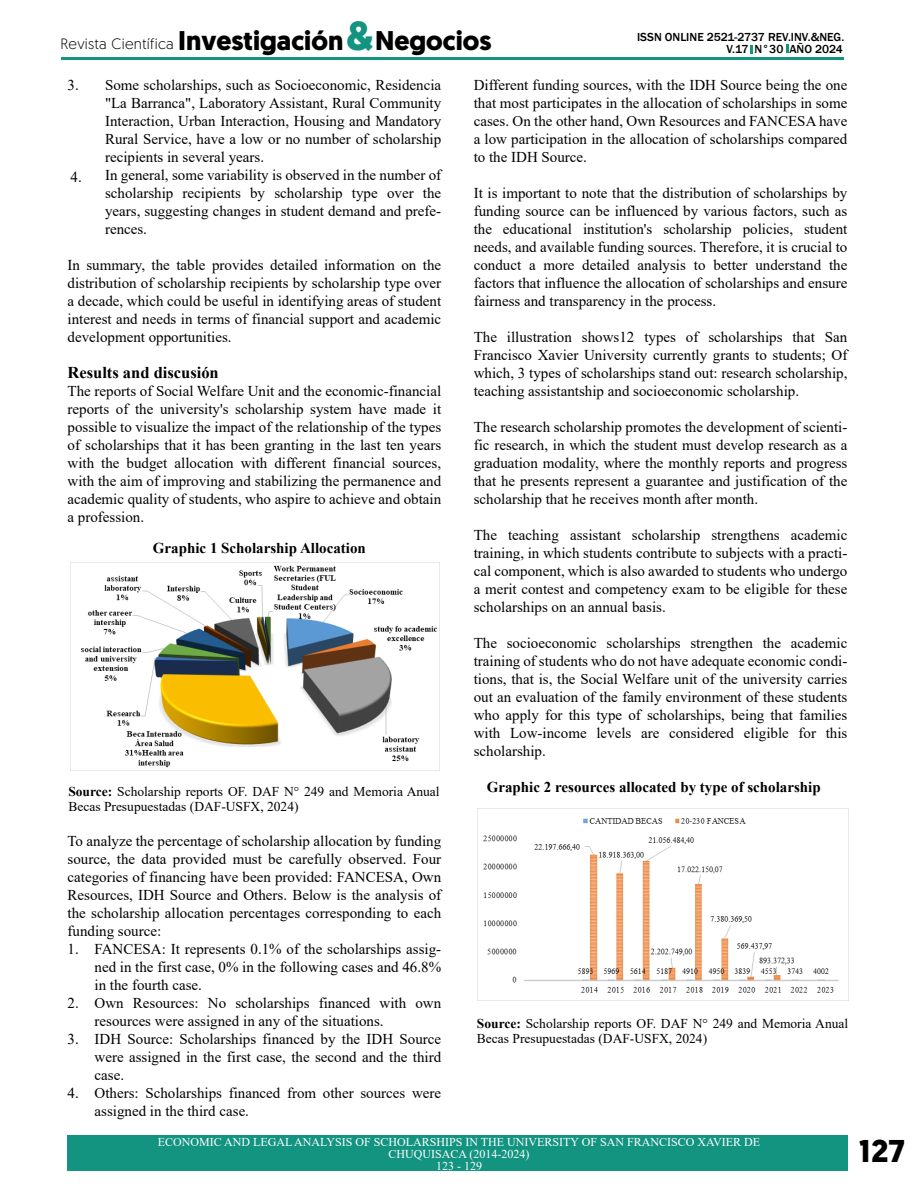
<style>
.page{position:relative;width:918px;height:1188px;background:#fff}
.page>*{position:absolute;margin:0;border:0;box-sizing:border-box;transform-origin:0 0}
.t1{font:700 40.5px "Geomanist";color:#129480}
.t2{font:700 31.5px "Geomanist";color:#000}
.t3{font:700 27px "Geomanist";color:#000}
.t4{font:700 16.5px "Times New Roman";color:#000}
.t5{font:15px/18px "Times New Roman";color:#000;text-align:justify}
.t6{font:700 15px "Times New Roman";color:#000}
.t7{font:300 15px "Geomanist";letter-spacing:.02em;color:#000}
.t8{font:13.5px/15px "Times New Roman";color:#000}
.t9{font:12px/12px "Times New Roman";color:#fff;text-align:center}
.t10{font:500 12px "Franklin Gothic";color:#000}
.s1{font-weight:700}
</style>
<div class="page">
<svg style="left:750px;top:45px;width:3px;height:9px"></svg>
<svg style="left:786px;top:45px;width:2px;height:8px"></svg>
<hr style="left:61px;top:57px;width:783px;height:2px;background:#129480">
<div style="left:68px;top:1136px;width:780px;height:36px;background:#129480"></div>
<img style="left:70px;top:562px;width:370px;height:209px">
<img style="left:477px;top:808px;width:372px;height:193px">
<h1 class="t1" style="left:347px;top:9px;width:29px">&amp;</h1>
<h3 class="t3" style="left:178px;top:22px;width:315px">Investigación Negocios</h3>
<p class="t10" style="left:637px;top:30px;width:209px">ISSN ONLINE 2521-2737 REV.INV.&amp;NEG.</p>
<p class="t7" style="left:60px;top:34px;width:115px">Revista Científica</p>
<p class="t10" style="left:726px;top:42px;width:118px">V.17 N°30 AÑO 2024</p>
<p class="t5" style="left:105px;top:75px;width:338px;text-align:left">Some scholarships, such as Socioeconomic, Residencia "La Barranca", Laboratory Assistant, Rural Community Interaction, Urban Interaction, Housing and Mandatory Rural Service, have a low or no number of scholarship recipients in several years.<br>In general, some variability is observed in the number of scholarship recipients by scholarship type over the years, suggesting changes in student demand and prefe&shy;rences.</p>
<p class="t5" style="left:68px;top:255px;width:375px">In summary, the table provides detailed information on the distribution of scholarship recipients by scholarship type over a decade, which could be useful in identifying areas of student interest and needs in terms of financial support and academic development opportunities.</p>
<p class="t4" style="left:68px;top:360px;width:153px">Results and discusión</p>
<p class="t5" style="left:68px;top:381px;width:375px">The reports of Social Welfare Unit and the economic-financial reports of the university's scholarship system have made it possible to visualize the impact of the relationship of the types of scholarships that it has been granting in the last ten years with the budget allocation with different financial sources, with the aim of improving and stabilizing the permanence and academic quality of students, who aspire to achieve and obtain a profession.</p>
<p class="t5" style="left:68px;top:75px;width:13px">3.</p>
<p class="t5" style="left:71px;top:167px;width:13px">4.</p>
<p class="t6" style="left:153px;top:537px;width:214px">Graphic 1 Scholarship Allocation</p>
<p class="t5" style="left:474px;top:76px;width:375px">Different funding sources, with the IDH Source being the one that most participates in the allocation of scholarships in some cases. On the other hand, Own Resources and FANCESA have a low participation in the allocation of scholarships compared to the IDH Source.</p>
<p class="t5" style="left:474px;top:184px;width:375px">It is important to note that the distribution of scholarships by funding source can be influenced by various factors, such as the educational institution's scholarship policies, student needs, and available funding sources. Therefore, it is crucial to conduct a more detailed analysis to better understand the factors that influence the allocation of scholarships and ensure fairness and transparency in the process.</p>
<p class="t5" style="left:474px;top:328px;width:375px">The illustration shows12 types of scholarships that San Francisco Xavier University currently grants to students; Of which, 3 types of scholarships stand out: research scholarship, teaching assistantship and socioeconomic scholarship.</p>
<p class="t5" style="left:474px;top:418px;width:375px">The research scholarship promotes the development of scienti&shy;fic research, in which the student must develop research as a graduation modality, where the monthly reports and progress that he presents represent a guarantee and justification of the scholarship that he receives month after month.</p>
<p class="t5" style="left:474px;top:526px;width:375px">The teaching assistant scholarship strengthens academic training, in which students contribute to subjects with a practi&shy;cal component, which is also awarded to students who undergo a merit contest and competency exam to be eligible for these scholarships on an annual basis.</p>
<p class="t5" style="left:474px;top:634px;width:375px">The socioeconomic scholarships strengthen the academic training of students who do not have adequate economic condi&shy;tions, that is, the Social Welfare unit of the university carries out an evaluation of the family environment of these students who apply for this type of scholarships, being that families with Low-income levels are considered eligible for this scholarship.</p>
<p class="t8" style="left:68px;top:784px;width:373px"><span class="s1">Source:</span> Scholarship reports OF. DAF N° 249 and Memoria Anual<br>Becas Presupuestadas (DAF-USFX, 2024)</p>
<p class="t6" style="left:487px;top:777px;width:336px">Graphic 2 resources allocated by type of scholarship</p>
<p class="t5" style="left:68px;top:831px;width:375px">To analyze the percentage of scholarship allocation by funding source, the data provided must be carefully observed. Four categories of financing have been provided: FANCESA, Own Resources, IDH Source and Others. Below is the analysis of the scholarship allocation percentages corresponding to each funding source:</p>
<p class="t5" style="left:95px;top:939px;width:348px;text-indent:-27px">1. FANCESA: It represents 0.1% of the scholarships assig&shy;ned in the first case, 0% in the following cases and 46.8% in the fourth case.</p>
<p class="t5" style="left:95px;top:993px;width:348px;text-indent:-27px">2. Own Resources: No scholarships financed with own resources were assigned in any of the situations.</p>
<p class="t5" style="left:95px;top:1029px;width:348px;text-indent:-27px">3. IDH Source: Scholarships financed by the IDH Source were assigned in the first case, the second and the third case.</p>
<p class="t5" style="left:95px;top:1083px;width:348px;text-indent:-27px">4. Others: Scholarships financed from other sources were assigned in the third case.</p>
<p class="t8" style="left:477px;top:1016px;width:373px"><span class="s1">Source:</span> Scholarship reports OF. DAF N° 249 and Memoria Anual<br>Becas Presupuestadas (DAF-USFX, 2024)</p>
<p class="t9" style="left:158px;top:1135px;width:604px">ECONOMIC AND LEGAL ANALYSIS OF SCHOLARSHIPS IN THE UNIVERSITY OF SAN FRANCISCO XAVIER DE<br>CHUQUISACA (2014-2024)<br>123 - 129</p>
<h2 class="t2" style="left:859px;top:1130px;width:47px">127</h2>
</div>
